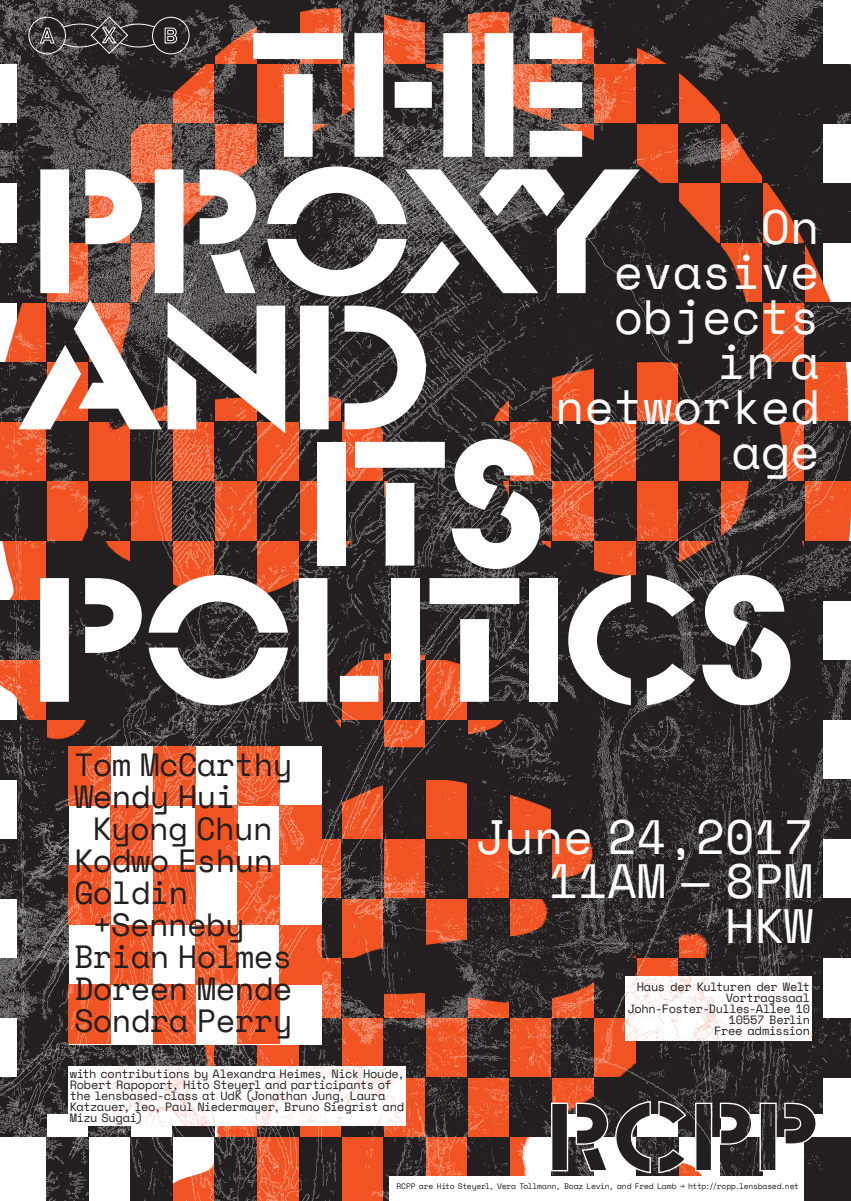
<style>
.page{position:relative;width:851px;height:1201px;background:#fff}
.page>*{position:absolute;margin:0;border:0;box-sizing:border-box;transform-origin:0 0}
.t1{font:185px/136.2px "Glaser Becker Stencil";letter-spacing:-.015em;color:#fff;scale:1.08 1}
.t2{font:48px/45px "Space Mono";color:#fff;text-align:right}
.t3{font:32px "Space Mono";letter-spacing:-.02em;color:#231f20}
.t4{font:12px/11px "Space Mono";letter-spacing:-.03em;color:#231f20}
.t5{font:8px "Space Mono";letter-spacing:-.025em;color:#231f20}
</style>
<div class="page">
<img style="left:0;top:5px;width:850px;height:1195px">
<div style="left:389px;top:1176px;width:412px;height:24px;background:#fff"></div>
<img style="left:69px;top:1066px;width:337px;height:60px">
<img style="left:625px;top:976px;width:187px;height:64px">
<h1 class="t1" style="left:28px;top:32px;width:555px;text-indent:229px">THE<br>PROXY<br>AND</h1>
<h1 class="t1" style="left:28px;top:441px;width:713px;text-align:center">ITS<br>POLITICS</h1>
<h2 class="t2" style="left:555px;top:202px;width:266px">On evasive objects in a networked age</h2>
<h3 class="t3" style="left:74px;top:741px;width:220px">Tom McCarthy</h3>
<h3 class="t3" style="left:74px;top:773px;width:163px">Wendy Hui</h3>
<h3 class="t3" style="left:92px;top:805px;width:182px">Kyong Chun</h3>
<h3 class="t3" style="left:74px;top:837px;width:201px">Kodwo Eshun</h3>
<h3 class="t3" style="left:74px;top:869px;width:116px">Goldin</h3>
<h3 class="t3" style="left:92px;top:901px;width:154px">+Senneby</h3>
<h3 class="t3" style="left:74px;top:933px;width:220px">Brian Holmes</h3>
<h3 class="t3" style="left:74px;top:965px;width:220px">Doreen Mende</h3>
<h3 class="t3" style="left:74px;top:997px;width:220px">Sondra Perry</h3>
<p class="t4" style="left:70px;top:1068px;width:337px">with contributions by Alexandra Heimes, Nick Houde, Robert Rapoport, Hito Steyerl and participants of the lensbased-class at UdK (Jonathan Jung, Laura Katzauer, leo, Paul Niedermayer, Bruno Siegrist and Mizu Sugai)</p>
<h2 class="t2" style="left:475px;top:812px;width:339px">June 24,2017<br>11AM — 8PM<br>HKW</h2>
<p class="t4" style="left:627px;top:980px;width:184px;text-align:right">Haus der Kulturen der Welt<br>Vortragssaal<br>John-Foster-Dulles-Allee 10<br>10557 Berlin<br>Free admission</p>
<p class="t5" style="left:396px;top:1180px;width:404px">RCPP are Hito Steyerl, Vera Tollmann, Boaz Levin, and Fred Lamb → http://rcpp.lensbased.net</p>
</div>
